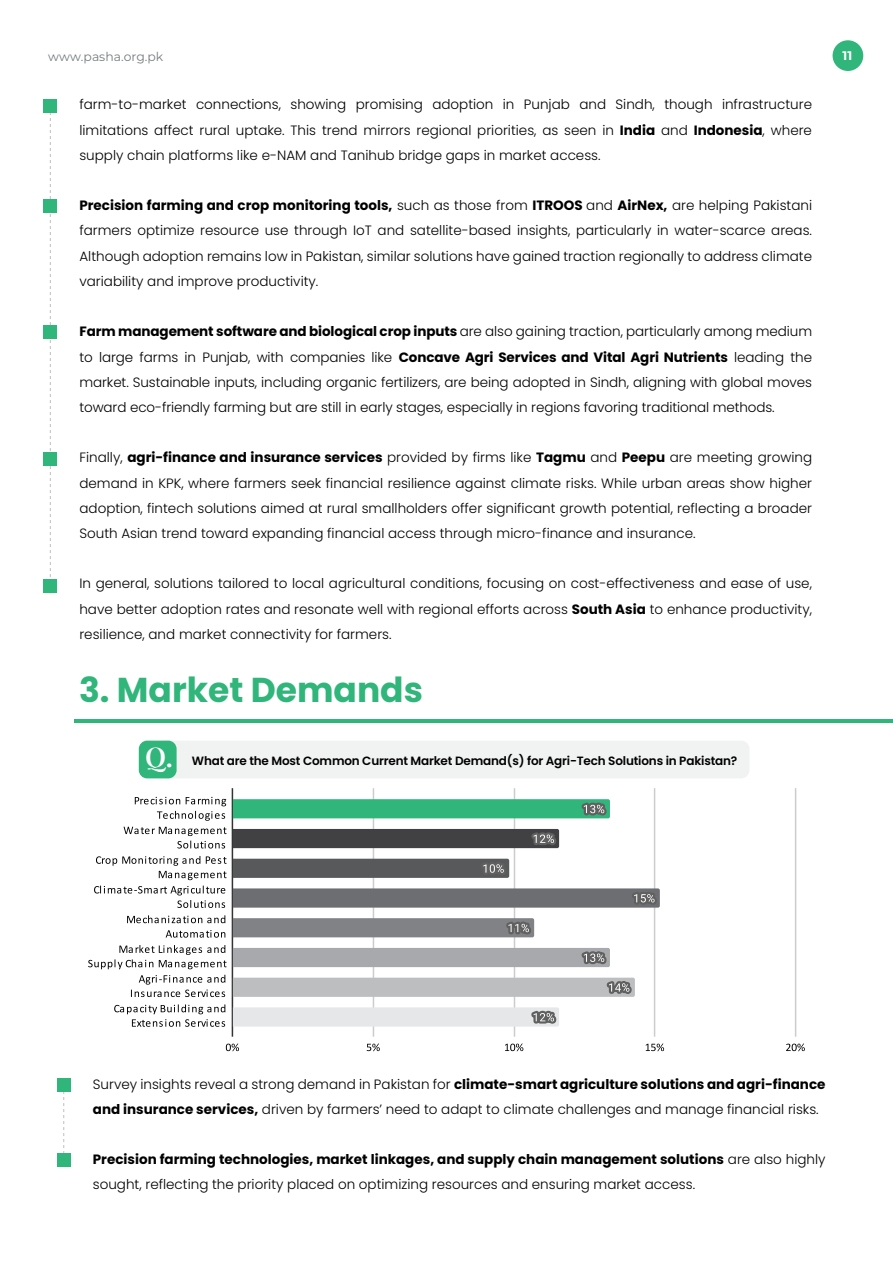
<style>
.page{position:relative;width:893px;height:1263px;background:#fff}
.page>*{position:absolute;margin:0;border:0;box-sizing:border-box;transform-origin:0 0}
.t1{font:700 34.5px "Poppins";color:#30b57a}
.t2{font:600 27.15px "Playfair Display";color:#fff}
.t3{font:300 13.5px/25.2px "Poppins";color:#000;text-align:justify}
.t4{font:12.45px "Montserrat";color:#757c7f}
.t5{font:700 12.45px "Montserrat";color:#fff}
.t6{font:600 12px "Poppins";letter-spacing:-.015em;color:#000}
.s1{font-weight:700}
</style>
<div class="page">
<svg style="left:50px;top:113px;width:1px;height:480px"></svg>
<div style="left:833px;top:40px;width:30px;height:31px;background:#30b57a;border-radius:50%"></div>
<div style="left:44px;top:99px;width:13px;height:14px;background:#30b57a"></div>
<div style="left:44px;top:199px;width:13px;height:14px;background:#30b57a"></div>
<div style="left:44px;top:325px;width:13px;height:14px;background:#30b57a"></div>
<div style="left:44px;top:452px;width:13px;height:14px;background:#30b57a"></div>
<div style="left:44px;top:579px;width:13px;height:13px;background:#30b57a"></div>
<svg style="left:63px;top:1092px;width:1px;height:61px"></svg>
<div style="left:57px;top:1078px;width:14px;height:14px;background:#30b57a"></div>
<div style="left:57px;top:1153px;width:14px;height:13px;background:#30b57a"></div>
<hr style="left:75px;top:719px;width:818px;height:4px;background:#30b57a">
<div style="left:158px;top:741px;width:591px;height:37px;background:#f1f2f2;border-radius:8px"></div>
<div style="left:139px;top:741px;width:38px;height:37px;background:#30b57a;border-radius:8px"></div>
<hr style="left:232px;top:788px;width:1px;height:249px;background:#333">
<hr style="left:373px;top:788px;width:1px;height:249px;background:#ccc">
<hr style="left:514px;top:788px;width:1px;height:249px;background:#ccc">
<hr style="left:654px;top:788px;width:1px;height:249px;background:#ccc">
<hr style="left:795px;top:788px;width:1px;height:249px;background:#ccc">
<svg style="left:233px;top:798px;width:377px;height:21px;background:#44b985"></svg>
<svg style="left:233px;top:828px;width:327px;height:21px;background:#545354"></svg>
<svg style="left:233px;top:858px;width:277px;height:21px;background:#68696b"></svg>
<svg style="left:233px;top:887px;width:427px;height:22px;background:#7f8083"></svg>
<svg style="left:233px;top:917px;width:302px;height:21px;background:#8a8c8f"></svg>
<svg style="left:233px;top:947px;width:402px;height:51px"></svg>
<svg style="left:233px;top:1006px;width:326px;height:22px"></svg>
<svg style="left:135px;top:797px;width:91px;height:24px"></svg>
<svg style="left:124px;top:827px;width:103px;height:21px"></svg>
<svg style="left:94px;top:856px;width:133px;height:52px"></svg>
<svg style="left:127px;top:915px;width:98px;height:8px"></svg>
<svg style="left:166px;top:930px;width:59px;height:8px"></svg>
<svg style="left:88px;top:945px;width:139px;height:24px"></svg>
<svg style="left:131px;top:975px;width:94px;height:22px"></svg>
<svg style="left:114px;top:1004px;width:111px;height:23px"></svg>
<svg style="left:226px;top:1043px;width:13px;height:8px"></svg>
<svg style="left:367px;top:1043px;width:13px;height:8px"></svg>
<svg style="left:505px;top:1043px;width:18px;height:8px"></svg>
<svg style="left:646px;top:1043px;width:18px;height:8px"></svg>
<svg style="left:786px;top:1043px;width:19px;height:8px"></svg>
<p class="t4" style="left:48px;top:48px;width:117px">www.pasha.org.pk</p>
<p class="t5" style="left:843px;top:47px;width:11px">11</p>
<p class="t3" style="left:79px;top:92px;width:734px">farm-to-market connections, showing promising adoption in Punjab and Sindh, though infrastructure limitations affect rural uptake. This trend mirrors regional priorities, as seen in <span class="s1">India</span> and <span class="s1">Indonesia</span>, where supply chain platforms like e-NAM and Tanihub bridge gaps in market access.</p>
<p class="t3" style="left:79px;top:193px;width:734px"><span class="s1">Precision farming and crop monitoring tools,</span> such as those from <span class="s1">ITROOS</span> and <span class="s1">AirNex,</span> are helping Pakistani farmers optimize resource use through IoT and satellite-based insights, particularly in water-scarce areas.<br>Although adoption remains low in Pakistan, similar solutions have gained traction regionally to address climate variability and improve productivity.</p>
<p class="t3" style="left:79px;top:319px;width:734px"><span class="s1">Farm management software and biological crop inputs</span> are also gaining traction, particularly among medium to large farms in Punjab, with companies like <span class="s1">Concave Agri Services and Vital Agri Nutrients</span> leading the market. Sustainable inputs, including organic fertilizers, are being adopted in Sindh, aligning with global moves toward eco-friendly farming but are still in early stages, especially in regions favoring traditional methods.</p>
<p class="t3" style="left:79px;top:445px;width:734px">Finally, <span class="s1">agri-finance and insurance services</span> provided by firms like <span class="s1">Tagmu</span> and <span class="s1">Peepu</span> are meeting growing demand in KPK, where farmers seek financial resilience against climate risks. While urban areas show higher adoption, fintech solutions aimed at rural smallholders offer significant growth potential, reflecting a broader South Asian trend toward expanding financial access through micro-finance and insurance.</p>
<p class="t3" style="left:79px;top:571px;width:734px">In general, solutions tailored to local agricultural conditions, focusing on cost-effectiveness and ease of use, have better adoption rates and resonate well with regional efforts across <span class="s1">South Asia</span> to enhance productivity, resilience, and market connectivity for farmers.</p>
<h1 class="t1" style="left:79px;top:669px;width:345px">3. Market Demands</h1>
<h2 class="t2" style="left:145px;top:736px;width:29px">Q.</h2>
<p class="t6" style="left:192px;top:753px;width:547px">What are the Most Common Current Market Demand(s) for Agri-Tech Solutions in Pakistan?</p>
<p class="t3" style="left:93px;top:1071px;width:734px">Survey insights reveal a strong demand in Pakistan for <span class="s1">climate-smart agriculture solutions and agri-finance and insurance services,</span> driven by farmers’ need to adapt to climate challenges and manage financial risks.</p>
<p class="t3" style="left:93px;top:1147px;width:734px"><span class="s1">Precision farming technologies, market linkages, and supply chain management solutions</span> are also highly sought, reflecting the priority placed on optimizing resources and ensuring market access.</p>
</div>
